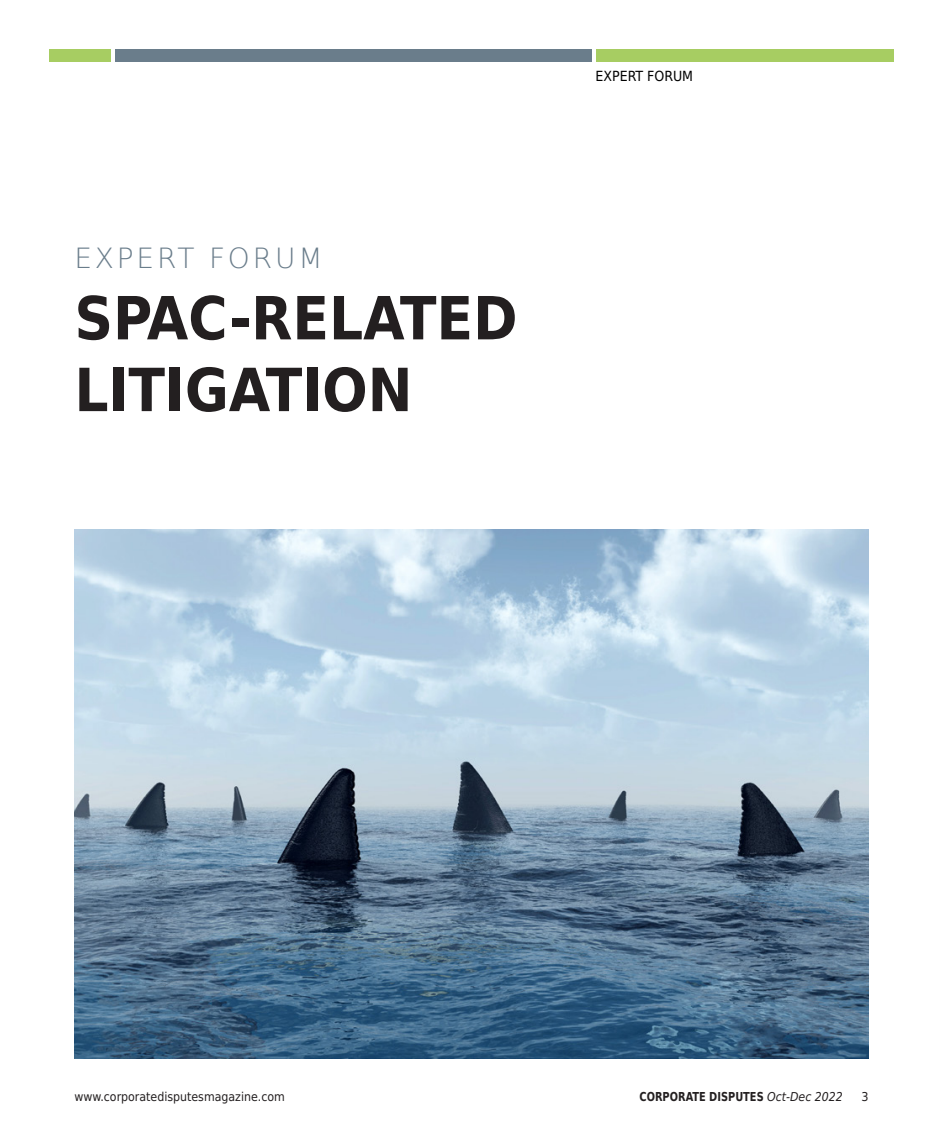
<style>
.page{position:relative;width:943px;height:1141px;background:#fff}
.page>*{position:absolute;margin:0;border:0;box-sizing:border-box;transform-origin:0 0}
.t1{font:700 59.5px/71.8px "DejaVu Sans Condensed";color:#231f20}
.t2{font:200 28px "DejaVu Sans";letter-spacing:.1em;color:#6a7d8b}
.t3{font:14px "DejaVu Sans Condensed";color:#000}
.t4{font:12.25px "DejaVu Sans Condensed";color:#231f20}
.t5{font:700 12.25px "DejaVu Sans";color:#231f20;scale:.8 1}
.s1{font-family:"DejaVu Sans Condensed";font-weight:400;font-style:italic}
</style>
<div class="page">
<div style="left:595px;top:50px;width:298px;height:12px;background:#a7cd62"></div>
<div style="left:115px;top:50px;width:477px;height:12px;background:#6a7d8b"></div>
<div style="left:50px;top:50px;width:61px;height:12px;background:#a7cd62"></div>
<img style="left:74px;top:529px;width:794px;height:530px">
<h2 class="t2" style="left:74px;top:236px;width:249px">EXPERT FORUM</h2>
<h1 class="t1" style="left:74px;top:280px;width:444px">SPAC-RELATED<br>LITIGATION</h1>
<p class="t3" style="left:595px;top:64px;width:99px">EXPERT FORUM</p>
<p class="t4" style="left:74px;top:1086px;width:212px">www.corporatedisputesmagazine.com</p>
<p class="t5" style="left:639px;top:1086px;width:256px">CORPORATE DISPUTES <span class="s1">Oct-Dec 2022</span></p>
<p class="t4" style="left:861px;top:1086px;width:9px">3</p>
</div>
